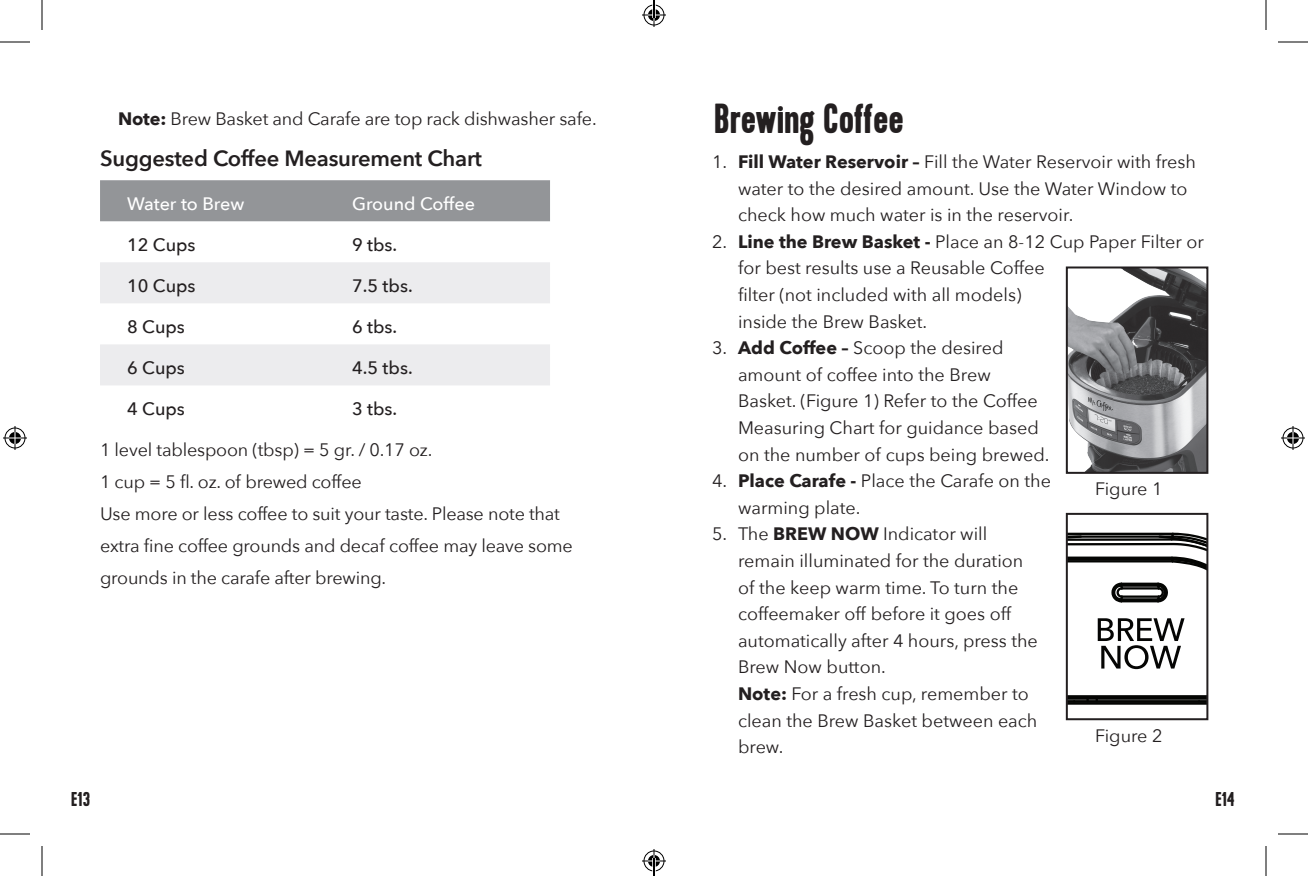
<style>
.page{position:relative;width:1308px;height:876px;background:#fff}
.page>*{position:absolute;margin:0;border:0;box-sizing:border-box;transform-origin:0 0}
.t1{font:700 42px "Kapra";color:#231f20}
.t2{font:600 22px "Avenir Next";letter-spacing:-.01em;color:#231f20}
.t3{font:700 20px "Kapra";color:#231f20}
.t4{font:18px/26.6px "Avenir Next";color:#231f20}
.t5{font:500 18px "Avenir Next";color:#231f20}
.t6{font:500 18px "Avenir Next";color:#fff}
.s1{font-weight:700}
</style>
<div class="page">
<div style="left:100px;top:180px;width:450px;height:41px;background:#939598"></div>
<svg style="left:100px;top:262px;width:450px;height:123px;fill:#ececee"></svg>
<svg style="left:1069px;top:695px;width:136px;height:10px"></svg>
<svg style="left:1069px;top:532px;width:136px;height:137px"></svg>
<div style="left:1066px;top:513px;width:142px;height:207px;border:2px solid #231f20"></div>
<img style="left:1069px;top:269px;width:136px;height:202px">
<div style="left:1066px;top:266px;width:142px;height:208px;border:2px solid #231f20"></div>
<hr style="left:0;top:42px;width:30px;height:1px;background:#000">
<hr style="left:1278px;top:42px;width:30px;height:1px;background:#000">
<hr style="left:0;top:834px;width:30px;height:1px;background:#000">
<hr style="left:1278px;top:834px;width:30px;height:1px;background:#000">
<hr style="left:42px;top:0;width:1px;height:30px;background:#000">
<hr style="left:42px;top:846px;width:1px;height:30px;background:#000">
<hr style="left:1266px;top:0;width:1px;height:30px;background:#000">
<hr style="left:1266px;top:846px;width:1px;height:30px;background:#000">
<svg style="left:3px;top:426px;width:24px;height:24px"></svg>
<svg style="left:1281px;top:426px;width:24px;height:24px"></svg>
<svg style="left:642px;top:0;width:24px;height:27px"></svg>
<svg style="left:642px;top:849px;width:24px;height:27px"></svg>
<p class="t4" style="left:118px;top:105px;width:480px"><span class="s1">Note:</span> Brew Basket and Carafe are top rack dishwasher safe.</p>
<p class="t2" style="left:100px;top:140px;width:384px">Suggested Coffee Measurement Chart</p>
<p class="t6" style="left:127px;top:188px;width:119px">Water to Brew</p>
<p class="t6" style="left:352px;top:188px;width:124px">Ground Coffee</p>
<p class="t5" style="left:127px;top:229px;width:70px">12 Cups</p>
<p class="t5" style="left:352px;top:229px;width:47px">9 tbs.</p>
<p class="t5" style="left:127px;top:270px;width:70px">10 Cups</p>
<p class="t5" style="left:352px;top:270px;width:62px">7.5 tbs.</p>
<p class="t5" style="left:127px;top:311px;width:59px">8 Cups</p>
<p class="t5" style="left:352px;top:311px;width:47px">6 tbs.</p>
<p class="t5" style="left:127px;top:352px;width:59px">6 Cups</p>
<p class="t5" style="left:352px;top:352px;width:62px">4.5 tbs.</p>
<p class="t5" style="left:127px;top:393px;width:59px">4 Cups</p>
<p class="t5" style="left:352px;top:393px;width:47px">3 tbs.</p>
<p class="t4" style="left:100px;top:433px;width:474px;line-height:32px">1 level tablespoon (tbsp) = 5 gr. / 0.17 oz.<br>1 cup = 5 fl. oz. of brewed coffee<br>Use more or less coffee to suit your taste. Please note that extra fine coffee grounds and decaf coffee may leave some grounds in the carafe after brewing.</p>
<p class="t1" style="left:714px;top:94px;width:192px">Brewing Coffee</p>
<p class="t4" style="left:738px;top:148px;width:459px;text-indent:-26px">1. <span class="s1">Fill Water Reservoir –</span> Fill the Water Reservoir with fresh water to the desired amount. Use the Water Window to check how much water is in the reservoir.</p>
<p class="t4" style="left:738px;top:227px;width:467px;text-indent:-26px">2. <span class="s1">Line the Brew Basket -</span> Place an 8-12 Cup Paper Filter or for best results use a Reusable Coffee<br>filter (not included with all models)<br>inside the Brew Basket.</p>
<p class="t4" style="left:738px;top:334px;width:313px;text-indent:-26px">3. <span class="s1">Add Coffee –</span> Scoop the desired amount of coffee into the Brew Basket. (Figure 1) Refer to the Coffee Measuring Chart for guidance based on the number of cups being brewed.</p>
<p class="t4" style="left:738px;top:467px;width:314px;text-indent:-26px">4. <span class="s1">Place Carafe -</span> Place the Carafe on the warming plate.</p>
<p class="t4" style="left:738px;top:520px;width:301px;text-indent:-26px">5. The <span class="s1">BREW NOW</span> Indicator will remain illuminated for the duration of the keep warm time. To turn the coffeemaker off before it goes off automatically after 4 hours, press the<br>Brew Now button.</p>
<p class="t4" style="left:738px;top:680px;width:301px"><span class="s1">Note:</span> For a fresh cup, remember to clean the Brew Basket between each brew.</p>
<p class="t4" style="left:1095px;top:475px;width:69px">Figure 1</p>
<p class="t4" style="left:1095px;top:722px;width:69px">Figure 2</p>
<p class="t3" style="left:71px;top:787px;width:21px">E13</p>
<p class="t3" style="left:1216px;top:787px;width:21px">E14</p>
</div>
